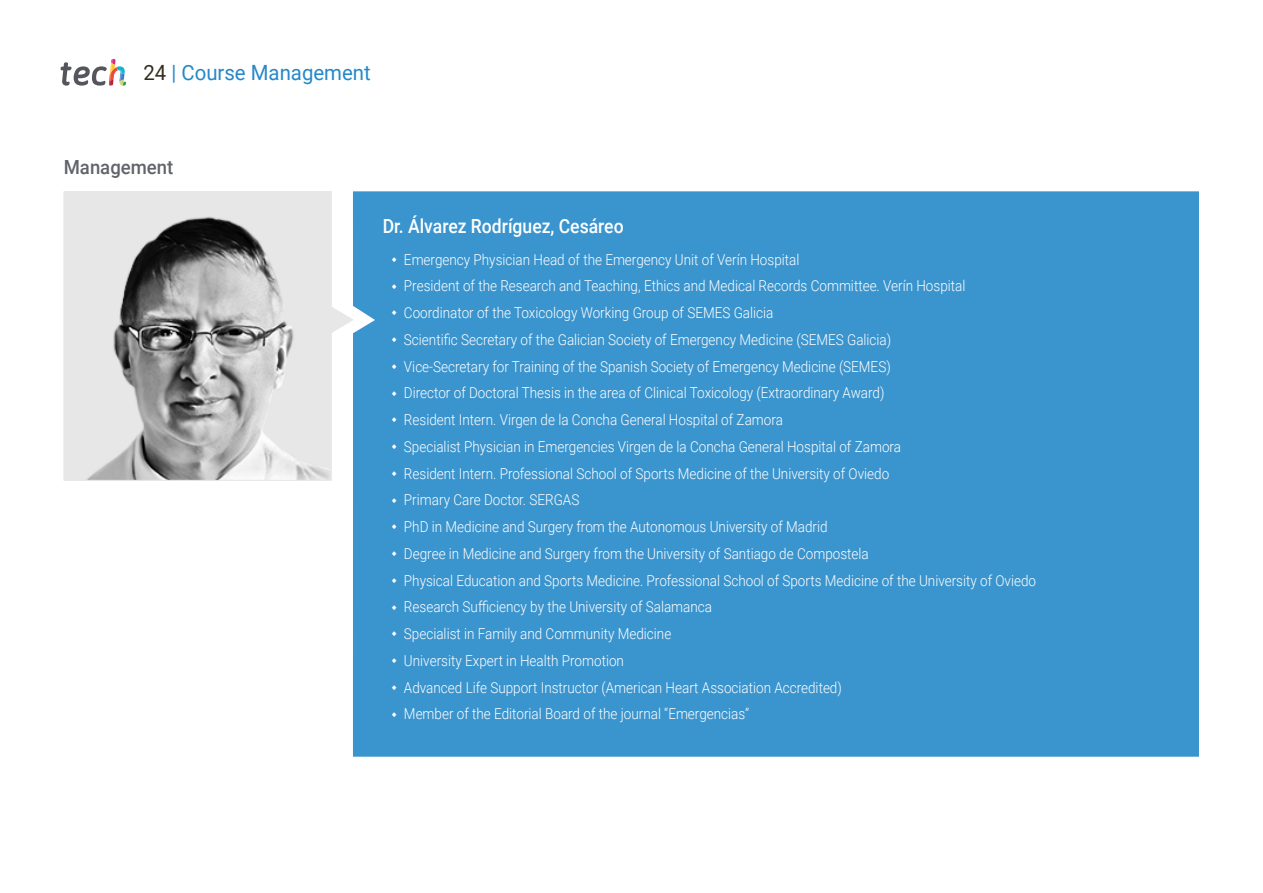
<style>
.page{position:relative;width:1263px;height:893px;background:#fff}
.page>*{position:absolute;margin:0;border:0;box-sizing:border-box;transform-origin:0 0}
.t1{font:21px "Roboto";color:#2488c9}
.t2{font:500 19.5px "Roboto";color:#fff;scale:.9 1}
.t3{font:500 19.5px "Roboto";color:#61646a;scale:.95 1}
.t4{font:300 15px/26.7px "Roboto";color:#fff;scale:.9 1}
.s1{color:#312e20}
</style>
<div class="page">
<svg style="left:61px;top:59px;width:65px;height:27px"></svg>
<div style="left:353px;top:191px;width:846px;height:566px;background:#3a94ce"></div>
<svg style="left:64px;top:191px;width:289px;height:290px;background:#c2c2c2"></svg>
<svg style="left:392px;top:257px;width:5px;height:5px"></svg>
<svg style="left:392px;top:284px;width:5px;height:5px"></svg>
<svg style="left:392px;top:310px;width:5px;height:5px"></svg>
<svg style="left:392px;top:337px;width:5px;height:5px"></svg>
<svg style="left:392px;top:364px;width:5px;height:5px"></svg>
<svg style="left:392px;top:391px;width:5px;height:5px"></svg>
<svg style="left:392px;top:417px;width:5px;height:5px"></svg>
<svg style="left:392px;top:444px;width:5px;height:5px"></svg>
<svg style="left:392px;top:471px;width:5px;height:5px"></svg>
<svg style="left:392px;top:498px;width:5px;height:5px"></svg>
<svg style="left:392px;top:524px;width:5px;height:5px"></svg>
<svg style="left:392px;top:551px;width:5px;height:5px"></svg>
<svg style="left:392px;top:578px;width:5px;height:5px"></svg>
<svg style="left:392px;top:605px;width:5px;height:5px"></svg>
<svg style="left:392px;top:631px;width:5px;height:5px"></svg>
<svg style="left:392px;top:658px;width:5px;height:5px"></svg>
<svg style="left:392px;top:685px;width:5px;height:5px"></svg>
<svg style="left:392px;top:712px;width:5px;height:5px"></svg>
<h1 class="t1" style="left:144px;top:57px;width:229px"><span class="s1">24</span> | Course Management</h1>
<h2 class="t3" style="left:64px;top:154px;width:117px">Management</h2>
<h2 class="t2" style="left:383px;top:212px;width:269px">Dr. Álvarez Rodríguez, Cesáreo</h2>
<p class="t4" style="left:404px;top:245px;width:704px">Emergency Physician Head of the Emergency Unit of Verín Hospital<br>President of the Research and Teaching, Ethics and Medical Records Committee. Verín Hospital Coordinator of the Toxicology Working Group of SEMES Galicia<br>Scientific Secretary of the Galician Society of Emergency Medicine (SEMES Galicia)<br>Vice-Secretary for Training of the Spanish Society of Emergency Medicine (SEMES)<br>Director of Doctoral Thesis in the area of Clinical Toxicology (Extraordinary Award)<br>Resident Intern. Virgen de la Concha General Hospital of Zamora<br>Specialist Physician in Emergencies Virgen de la Concha General Hospital of Zamora<br>Resident Intern. Professional School of Sports Medicine of the University of Oviedo<br>Primary Care Doctor. SERGAS<br>PhD in Medicine and Surgery from the Autonomous University of Madrid<br>Degree in Medicine and Surgery from the University of Santiago de Compostela<br>Physical Education and Sports Medicine. Professional School of Sports Medicine of the University of Oviedo Research Sufficiency by the University of Salamanca<br>Specialist in Family and Community Medicine<br>University Expert in Health Promotion<br>Advanced Life Support Instructor (American Heart Association Accredited)<br>Member of the Editorial Board of the journal “Emergencias”</p>
</div>
